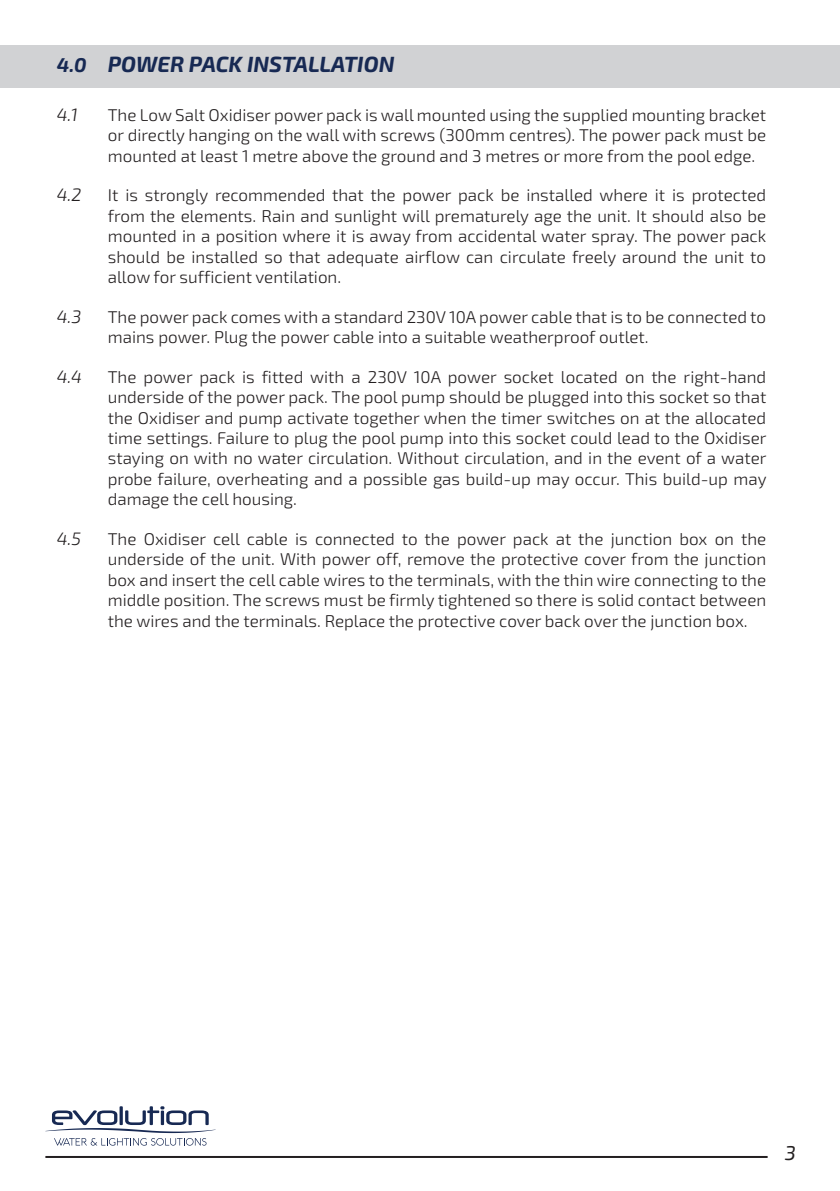
<style>
.page{position:relative;width:840px;height:1191px;background:#fff}
.page>*{position:absolute;margin:0;border:0;box-sizing:border-box;transform-origin:0 0}
.t1{font:italic 700 22px "Exo 2";color:#172953}
.t2{font:italic 20px "Exo 2";color:#231f20}
.t3{font:italic 300 18px "Exo 2";color:#231f20}
.t4{font:300 17px/20.4px "Exo 2";color:#231f20;text-align:justify}
.s1{font-size:20px}
</style>
<div class="page">
<svg style="left:45px;top:1106px;width:170px;height:39px"></svg>
<hr style="left:45px;top:1156px;width:722px;height:2px;background:#231f20">
<div style="left:0;top:45px;width:839px;height:43px;background:#d1d2d4"></div>
<p class="t1" style="left:57px;top:51px;width:339px"><span class="s1">4.0</span> POWER PACK INSTALLATION</p>
<p class="t3" style="left:57px;top:104px;width:22px">4.1</p>
<p class="t4" style="left:108px;top:105px;width:659px">The Low Salt Oxidiser power pack is wall mounted using the supplied mounting bracket or directly hanging on the wall with screws (300mm centres). The power pack must be mounted at least 1 metre above the ground and 3 metres or more from the pool edge.</p>
<p class="t3" style="left:57px;top:185px;width:26px">4.2</p>
<p class="t4" style="left:108px;top:186px;width:659px">It is strongly recommended that the power pack be installed where it is protected from the elements. Rain and sunlight will prematurely age the unit. It should also be mounted in a position where it is away from accidental water spray. The power pack should be installed so that adequate airflow can circulate freely around the unit to allow for sufficient ventilation.</p>
<p class="t3" style="left:57px;top:306px;width:26px">4.3</p>
<p class="t4" style="left:108px;top:307px;width:659px">The power pack comes with a standard 230V 10A power cable that is to be connected to mains power. Plug the power cable into a suitable weatherproof outlet.</p>
<p class="t3" style="left:57px;top:366px;width:27px">4.4</p>
<p class="t4" style="left:108px;top:367px;width:660px">The power pack is fitted with a 230V 10A power socket located on the right-hand underside of the power pack. The pool pump should be plugged into this socket so that the Oxidiser and pump activate together when the timer switches on at the allocated time settings. Failure to plug the pool pump into this socket could lead to the Oxidiser staying on with no water circulation. Without circulation, and in the event of a water probe failure, overheating and a possible gas build-up may occur. This build-up may damage the cell housing.</p>
<p class="t3" style="left:57px;top:528px;width:26px">4.5</p>
<p class="t4" style="left:108px;top:529px;width:659px">The Oxidiser cell cable is connected to the power pack at the junction box on the underside of the unit. With power off, remove the protective cover from the junction box and insert the cell cable wires to the terminals, with the thin wire connecting to the middle position. The screws must be firmly tightened so there is solid contact between the wires and the terminals. Replace the protective cover back over the junction box.</p>
<p class="t2" style="left:784px;top:1141px;width:12px">3</p>
</div>
